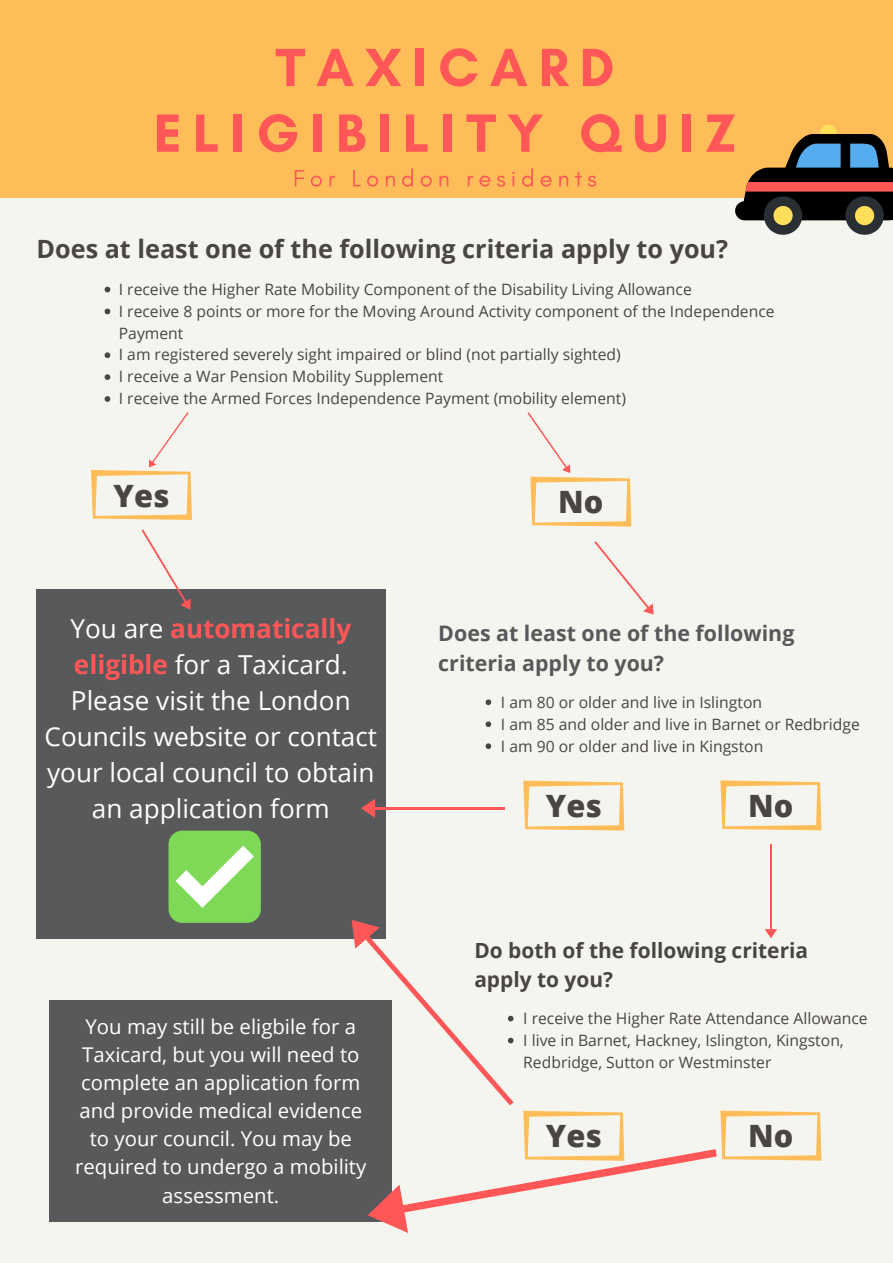
<style>
.page{position:relative;width:893px;height:1263px;background:#f5f5ef}
.page>*{position:absolute;margin:0;border:0;box-sizing:border-box;transform-origin:0 0}
.t1{font:800 30.75px "Open Sans";color:#494543}
.t2{font:26.1px/36px "Open Sans";color:#fff;text-align:center}
.t3{font:700 25.2px "Open Sans";color:#494543}
.t4{font:700 21.38px/29.8px "Open Sans";color:#58595b}
.t5{font:700 20.92px/28.9px "Open Sans";color:#494543}
.t6{font:20.33px/28.1px "Open Sans";color:#fff;text-align:center}
.t7{font:15.67px/21.9px "Open Sans";color:#494543}
.s1{font-weight:700;color:#ff5757}
</style>
<div class="page">
<div style="left:0;top:0;width:893px;height:198px;background:#ffbd59"></div>
<svg style="left:105px;top:287px;width:5px;height:5px"></svg>
<svg style="left:105px;top:309px;width:5px;height:5px"></svg>
<svg style="left:105px;top:352px;width:5px;height:6px"></svg>
<svg style="left:105px;top:374px;width:5px;height:6px"></svg>
<svg style="left:105px;top:396px;width:5px;height:6px"></svg>
<div style="left:37px;top:590px;width:349px;height:349px;background:#58595b"></div>
<div style="left:168px;top:830px;width:93px;height:93px;background:#7ed957;border-radius:14px"></div>
<svg style="left:175px;top:846px;width:79px;height:62px"></svg>
<svg style="left:594px;top:541px;width:59px;height:73px"></svg>
<hr style="left:372px;top:807px;width:132px;height:3px;background:#ff5757">
<svg style="left:361px;top:799px;width:14px;height:19px"></svg>
<hr style="left:770px;top:845px;width:2px;height:86px;background:#ff5757">
<svg style="left:91px;top:412px;width:101px;height:108px"></svg>
<svg style="left:276px;top:49px;width:29px;height:37px"></svg>
<svg style="left:317px;top:49px;width:37px;height:37px"></svg>
<svg style="left:365px;top:49px;width:36px;height:37px"></svg>
<div style="left:416px;top:49px;width:8px;height:37px;background:#ff5757"></div>
<svg style="left:440px;top:48px;width:37px;height:39px"></svg>
<svg style="left:490px;top:49px;width:37px;height:37px"></svg>
<svg style="left:542px;top:49px;width:27px;height:37px"></svg>
<svg style="left:583px;top:49px;width:29px;height:37px"></svg>
<svg style="left:157px;top:115px;width:22px;height:37px"></svg>
<svg style="left:196px;top:115px;width:22px;height:37px"></svg>
<div style="left:234px;top:115px;width:8px;height:37px;background:#ff5757"></div>
<svg style="left:259px;top:114px;width:38px;height:38px"></svg>
<div style="left:313px;top:115px;width:9px;height:37px;background:#ff5757"></div>
<svg style="left:339px;top:115px;width:26px;height:37px"></svg>
<div style="left:380px;top:115px;width:8px;height:37px;background:#ff5757"></div>
<svg style="left:406px;top:115px;width:21px;height:37px"></svg>
<div style="left:444px;top:115px;width:8px;height:37px;background:#ff5757"></div>
<svg style="left:466px;top:115px;width:30px;height:37px"></svg>
<svg style="left:508px;top:115px;width:35px;height:37px"></svg>
<svg style="left:581px;top:114px;width:40px;height:38px"></svg>
<svg style="left:635px;top:115px;width:31px;height:37px"></svg>
<div style="left:682px;top:115px;width:9px;height:37px;background:#ff5757"></div>
<svg style="left:527px;top:412px;width:104px;height:115px"></svg>
<svg style="left:523px;top:781px;width:101px;height:49px"></svg>
<svg style="left:720px;top:780px;width:101px;height:50px"></svg>
<div style="left:49px;top:1000px;width:343px;height:221px;background:#58595b"></div>
<svg style="left:141px;top:529px;width:50px;height:81px"></svg>
<svg style="left:352px;top:920px;width:469px;height:313px"></svg>
<svg style="left:706px;top:115px;width:187px;height:120px"></svg>
<svg style="left:485px;top:699px;width:6px;height:6px"></svg>
<svg style="left:485px;top:721px;width:6px;height:6px"></svg>
<svg style="left:485px;top:743px;width:6px;height:6px"></svg>
<svg style="left:295px;top:170px;width:9px;height:16px"></svg>
<svg style="left:311px;top:176px;width:11px;height:11px"></svg>
<svg style="left:329px;top:176px;width:6px;height:10px"></svg>
<svg style="left:353px;top:170px;width:8px;height:16px"></svg>
<svg style="left:367px;top:176px;width:11px;height:11px"></svg>
<svg style="left:386px;top:176px;width:9px;height:10px"></svg>
<svg style="left:402px;top:168px;width:11px;height:19px"></svg>
<svg style="left:421px;top:176px;width:11px;height:11px"></svg>
<svg style="left:439px;top:176px;width:9px;height:10px"></svg>
<svg style="left:468px;top:176px;width:5px;height:10px"></svg>
<svg style="left:479px;top:176px;width:11px;height:11px"></svg>
<svg style="left:497px;top:176px;width:8px;height:11px"></svg>
<svg style="left:512px;top:172px;width:2px;height:14px"></svg>
<svg style="left:522px;top:168px;width:11px;height:19px"></svg>
<svg style="left:540px;top:176px;width:11px;height:11px"></svg>
<svg style="left:559px;top:176px;width:9px;height:10px"></svg>
<svg style="left:575px;top:172px;width:7px;height:14px"></svg>
<svg style="left:588px;top:176px;width:8px;height:11px"></svg>
<h3 class="t3" style="left:37px;top:231px;width:693px">Does at least one of the following criteria apply to you?</h3>
<p class="t7" style="left:119px;top:278px;width:657px">I receive the Higher Rate Mobility Component of the Disability Living Allowance<br>I receive 8 points or more for the Moving Around Activity component of the Independence Payment<br>I am registered severely sight impaired or blind (not partially sighted)<br>I receive a War Pension Mobility Supplement<br>I receive the Armed Forces Independence Payment (mobility element)</p>
<h1 class="t1" style="left:114px;top:474px;width:57px">Yes</h1>
<h2 class="t2" style="left:45px;top:610px;width:334px">You are <span class="s1">automatically eligible</span> for a Taxicard.<br>Please visit the London<br>Councils website or contact your local council to obtain an application form</h2>
<p class="t6" style="left:75px;top:1012px;width:293px">You may still be eligbile for a<br>Taxicard, but you will need to complete an application form and provide medical evidence to your council. You may be required to undergo a mobility assessment.</p>
<h1 class="t1" style="left:558px;top:481px;width:47px">No</h1>
<h3 class="t4" style="left:438px;top:618px;width:358px">Does at least one of the following criteria apply to you?</h3>
<p class="t7" style="left:501px;top:691px;width:360px">I am 80 or older and live in Islington<br>I am 85 and older and live in Barnet or Redbridge<br>I am 90 or older and live in Kingston</p>
<h1 class="t1" style="left:546px;top:784px;width:57px">Yes</h1>
<h1 class="t1" style="left:748px;top:784px;width:47px">No</h1>
<h3 class="t5" style="left:474px;top:936px;width:335px">Do both of the following criteria apply to you?</h3>
<p class="t7" style="left:523px;top:1007px;width:346px">I receive the Higher Rate Attendance Allowance<br>I live in Barnet, Hackney, Islington, Kingston,<br>Redbridge, Sutton or Westminster</p>
<h1 class="t1" style="left:546px;top:1114px;width:57px">Yes</h1>
<h1 class="t1" style="left:748px;top:1114px;width:47px">No</h1>
</div>
